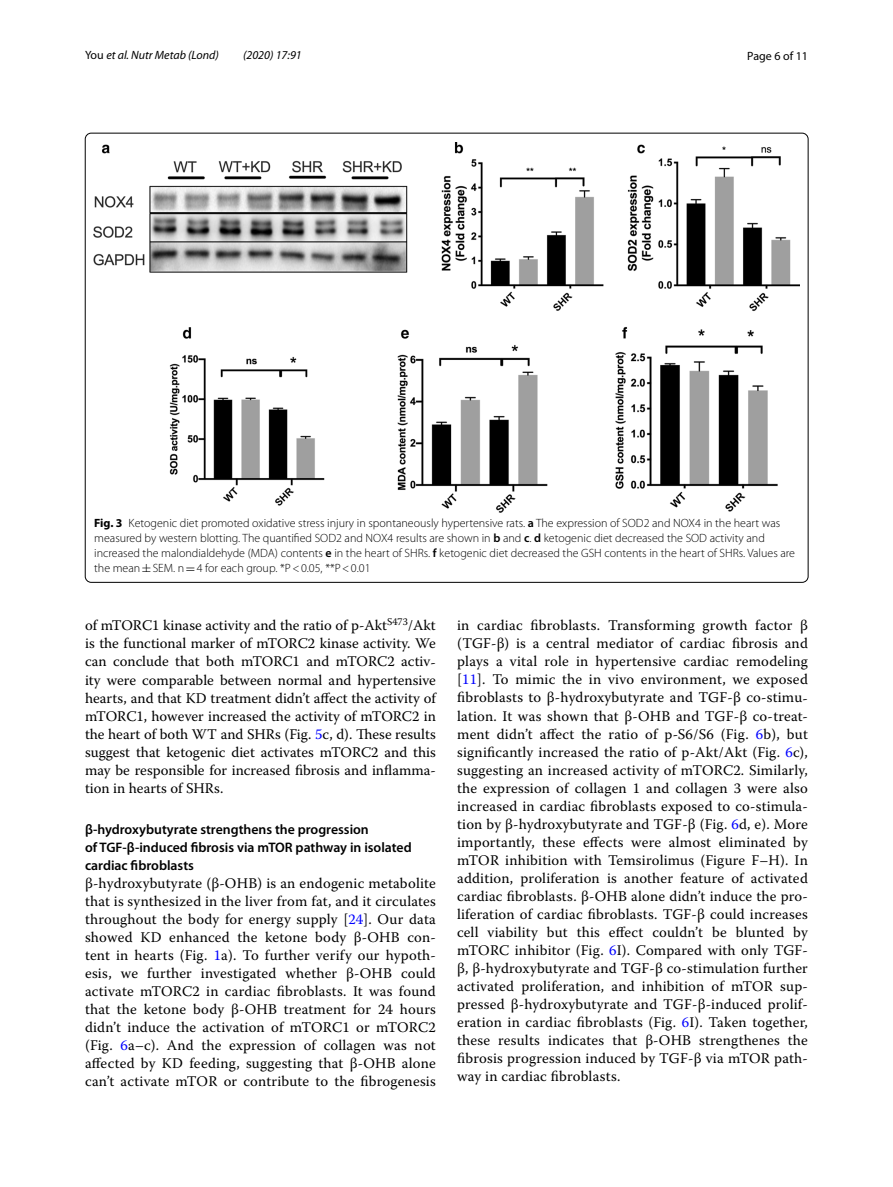
<style>
.page{position:relative;width:893px;height:1187px;background:#fff}
.page>*{position:absolute;margin:0;border:0;box-sizing:border-box;transform-origin:0 0}
.t1{font:14.7px/18px "Warnock Pro";letter-spacing:.015em;color:#000;text-align:justify}
.t2{font:600 13.8px/18px "Myriad Pro";color:#000}
.t3{font:300 12px/15px "Myriad Pro";color:#000}
.t4{font:italic 12px "Myriad Pro";color:#000}
.t5{font:12px "Myriad Pro";color:#000}
.s1{font-style:normal}
.s2{font-weight:700}
.s3{font-weight:600}
.s4{font-family:"MTSY";font-weight:400}
.s5{color:#00f}
</style>
<div class="page">
<img style="left:94px;top:142px;width:706px;height:370px">
<p class="t4" style="left:85px;top:48px;width:135px"><span class="s1">You</span> et al. Nutr Metab (Lond)</p>
<p class="t4" style="left:243px;top:48px;width:60px">(2020) 17:91</p>
<p class="t5" style="left:747px;top:48px;width:62px">Page 6 of 11</p>
<p class="t3" style="left:94px;top:516px;width:702px"><span class="s2">Fig. 3</span> Ketogenic diet promoted oxidative stress injury in spontaneously hypertensive rats. <span class="s3">a</span> The expression of SOD2 and NOX4 in the heart was measured by western blotting. The quantified SOD2 and NOX4 results are shown in <span class="s3">b</span> and <span class="s3">c</span>. <span class="s3">d</span> ketogenic diet decreased the SOD activity and increased the malondialdehyde (MDA) contents <span class="s3">e</span> in the heart of SHRs. <span class="s3">f</span> ketogenic diet decreased the GSH contents in the heart of SHRs. Values are the mean<span class="s4">±</span>SEM. n<span class="s4">=</span>4 for each group. *P&lt;0.05, **P&lt;0.01</p>
<p class="t1" style="left:85px;top:616px;width:352px">of mTORC1 kinase activity and the ratio of p-Akt<sup>S473</sup>/Akt is the functional marker of mTORC2 kinase activity. We can conclude that both mTORC1 and mTORC2 activ&shy;ity were comparable between normal and hypertensive hearts, and that KD treatment didn’t affect the activity of mTORC1, however increased the activity of mTORC2 in the heart of both WT and SHRs (Fig. <span class="s5">5</span>c, d). These results suggest that ketogenic diet activates mTORC2 and this may be responsible for increased fibrosis and inflamma&shy;tion in hearts of SHRs.</p>
<p class="t2" style="left:85px;top:820px;width:328px">β‑hydroxybutyrate strengthens the progression<br>of TGF‑β‑induced fibrosis via mTOR pathway in isolated cardiac fibroblasts</p>
<p class="t1" style="left:85px;top:874px;width:352px">β-hydroxybutyrate (β-OHB) is an endogenic metabolite that is synthesized in the liver from fat, and it circulates throughout the body for energy supply [<span class="s5">24</span>]. Our data showed KD enhanced the ketone body β-OHB con&shy;tent in hearts (Fig. <span class="s5">1</span>a). To further verify our hypoth&shy;esis, we further investigated whether β-OHB could activate mTORC2 in cardiac fibroblasts. It was found that the ketone body β-OHB treatment for 24 hours didn’t induce the activation of mTORC1 or mTORC2 (Fig. <span class="s5">6</span>a–c). And the expression of collagen was not affected by KD feeding, suggesting that β-OHB alone can’t activate mTOR or contribute to the fibrogenesis</p>
<p class="t1" style="left:457px;top:616px;width:352px">in cardiac fibroblasts. Transforming growth factor β (TGF-β) is a central mediator of cardiac fibrosis and plays a vital role in hypertensive cardiac remodeling [<span class="s5">11</span>]. To mimic the in vivo environment, we exposed fibroblasts to β-hydroxybutyrate and TGF-β co-stimu&shy;lation. It was shown that β-OHB and TGF-β co-treat&shy;ment didn’t affect the ratio of p-S6/S6 (Fig. <span class="s5">6</span>b), but significantly increased the ratio of p-Akt/Akt (Fig. <span class="s5">6</span>c), suggesting an increased activity of mTORC2. Similarly, the expression of collagen 1 and collagen 3 were also increased in cardiac fibroblasts exposed to co-stimula&shy;tion by β-hydroxybutyrate and TGF-β (Fig. <span class="s5">6</span>d, e). More importantly, these effects were almost eliminated by mTOR inhibition with Temsirolimus (Figure F–H). In addition, proliferation is another feature of activated cardiac fibroblasts. β-OHB alone didn’t induce the pro&shy;liferation of cardiac fibroblasts. TGF-β could increases cell viability but this effect couldn’t be blunted by mTORC inhibitor (Fig. <span class="s5">6</span>I). Compared with only TGF&shy;β, β-hydroxybutyrate and TGF-β co-stimulation further activated proliferation, and inhibition of mTOR sup&shy;pressed β-hydroxybutyrate and TGF-β-induced prolif&shy;eration in cardiac fibroblasts (Fig. <span class="s5">6</span>I). Taken together, these results indicates that β-OHB strengthenes the fibrosis progression induced by TGF-β via mTOR path&shy;way in cardiac fibroblasts.</p>
</div>
